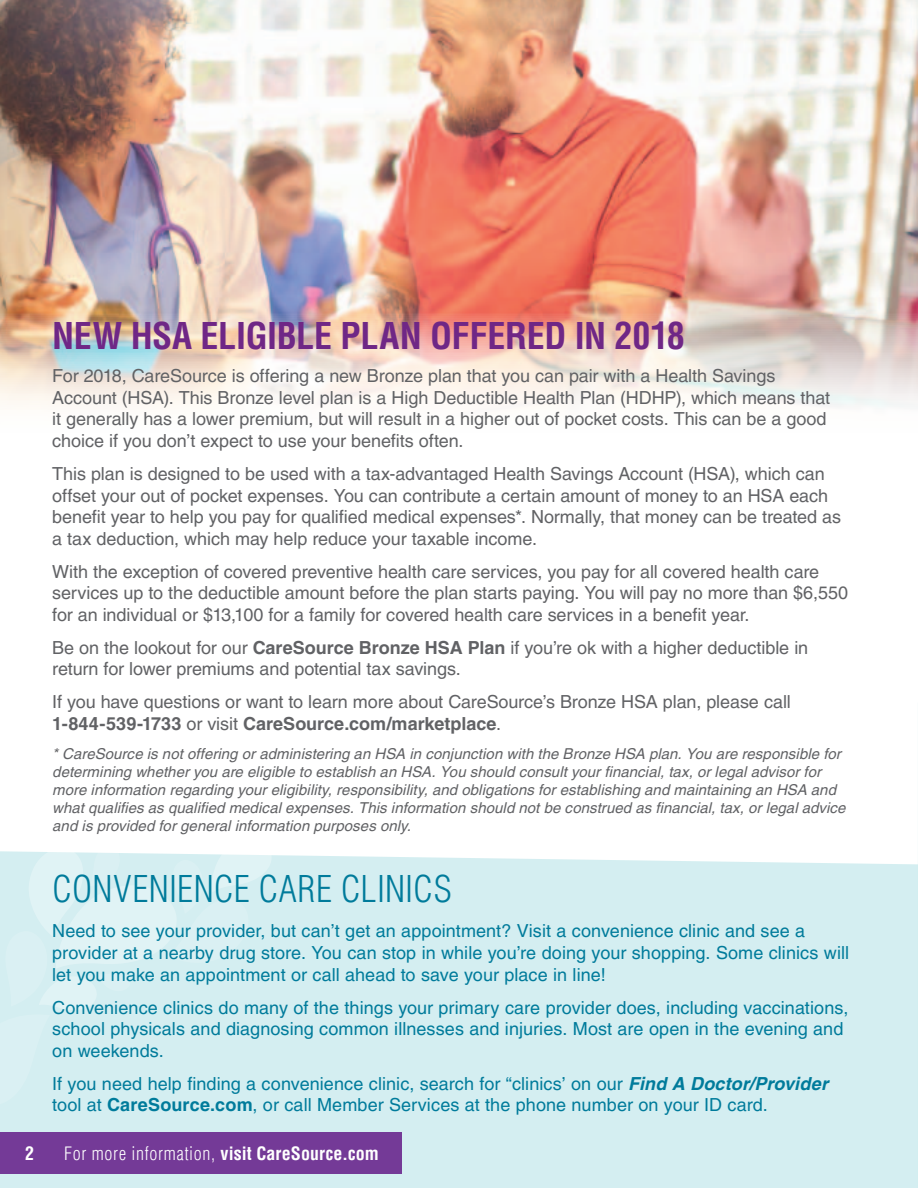
<style>
.page{position:relative;width:918px;height:1188px;background:#fff}
.page>*{position:absolute;margin:0;border:0;box-sizing:border-box;transform-origin:0 0}
.t1{font:700 condensed 36px "Helvetica LT Pro";letter-spacing:-.01em;color:#6f2786}
.t2{font:300 condensed 36px "Helvetica LT Pro";letter-spacing:.01em;color:#007b9b}
.t3{font:18px/21.6px "Helvetica LT Pro";letter-spacing:-.005em;color:#616265}
.t4{font:18px/21.6px "Helvetica LT Pro";letter-spacing:.005em;color:#007b9b}
.t5{font:300 condensed 18px "Helvetica LT Pro";letter-spacing:.04em;color:#fff}
.t6{font:700 condensed 18px "Helvetica LT Pro";color:#fff}
.t7{font:italic 15px/18px "Helvetica LT Pro";letter-spacing:.005em;color:#616265}
.s1{font-weight:700}
.s2{font-weight:700;font-style:italic}
</style>
<div class="page">
<div style="left:0;top:855px;width:916px;height:333px;background:#d4eef1"></div>
<svg style="left:0;top:851px;width:271px;height:254px;background:#d7eff2"></svg>
<div style="left:0;top:1131px;width:401px;height:42px;background:#743a97"></div>
<img style="left:0;top:0;width:917px;height:407px">
<svg style="left:916px;top:864px;width:2px;height:324px"></svg>
<h1 class="t1" style="left:52px;top:312px;width:634px">New HSA Eligible Plan Offered in 2018</h1>
<p class="t3" style="left:52px;top:365px;width:779px">For 2018, CareSource is offering a new Bronze plan that you can pair with a Health Savings Account (HSA). This Bronze level plan is a High Deductible Health Plan (HDHP), which means that it generally has a lower premium, but will result in a higher out of pocket costs. This can be a good choice if you don’t expect to use your benefits often.</p>
<p class="t3" style="left:52px;top:463px;width:790px">This plan is designed to be used with a tax-advantaged Health Savings Account (HSA), which can offset your out of pocket expenses. You can contribute a certain amount of money to an HSA each benefit year to help you pay for qualified medical expenses*. Normally, that money can be treated as a tax deduction, which may help reduce your taxable income.</p>
<p class="t3" style="left:52px;top:560px;width:797px">With the exception of covered preventive health care services, you pay for all covered health care services up to the deductible amount before the plan starts paying. You will pay no more than $6,550 for an individual or $13,100 for a family for covered health care services in a benefit year.</p>
<p class="t3" style="left:52px;top:636px;width:757px">Be on the lookout for our <span class="s1">CareSource Bronze HSA Plan</span> if you’re ok with a higher deductible in return for lower premiums and potential tax savings.</p>
<p class="t3" style="left:52px;top:691px;width:740px">If you have questions or want to learn more about CareSource’s Bronze HSA plan, please call<br><span class="s1">1-844-539-1733</span> or visit <span class="s1">CareSource.com/marketplace</span>.</p>
<p class="t7" style="left:52px;top:745px;width:794px">* CareSource is not offering or administering an HSA in conjunction with the Bronze HSA plan. You are responsible for determining whether you are eligible to establish an HSA. You should consult your financial, tax, or legal advisor for more information regarding your eligibility, responsibility, and obligations for establishing and maintaining an HSA and what qualifies as qualified medical expenses. This information should not be construed as financial, tax, or legal advice and is provided for general information purposes only.</p>
<h1 class="t2" style="left:52px;top:866px;width:401px">CONVENIENCE CARE CLINICS</h1>
<p class="t4" style="left:52px;top:920px;width:798px">Need to see your provider, but can’t get an appointment? Visit a convenience clinic and see a provider at a nearby drug store. You can stop in while you’re doing your shopping. Some clinics will let you make an appointment or call ahead to save your place in line!</p>
<p class="t4" style="left:52px;top:996px;width:797px">Convenience clinics do many of the things your primary care provider does, including vaccinations, school physicals and diagnosing common illnesses and injuries. Most are open in the evening and on weekends.</p>
<p class="t4" style="left:52px;top:1072px;width:777px">If you need help finding a convenience clinic, search for “clinics’ on our <span class="s2">Find A Doctor/Provider </span>tool at <span class="s1">CareSource.com</span>, or call Member Services at the phone number on your ID card.</p>
<p class="t6" style="left:25px;top:1141px;width:10px">2</p>
<p class="t5" style="left:64px;top:1142px;width:316px">FOR MORE INFORMATION, <span class="s1">visit CareSource.com</span></p>
</div>
